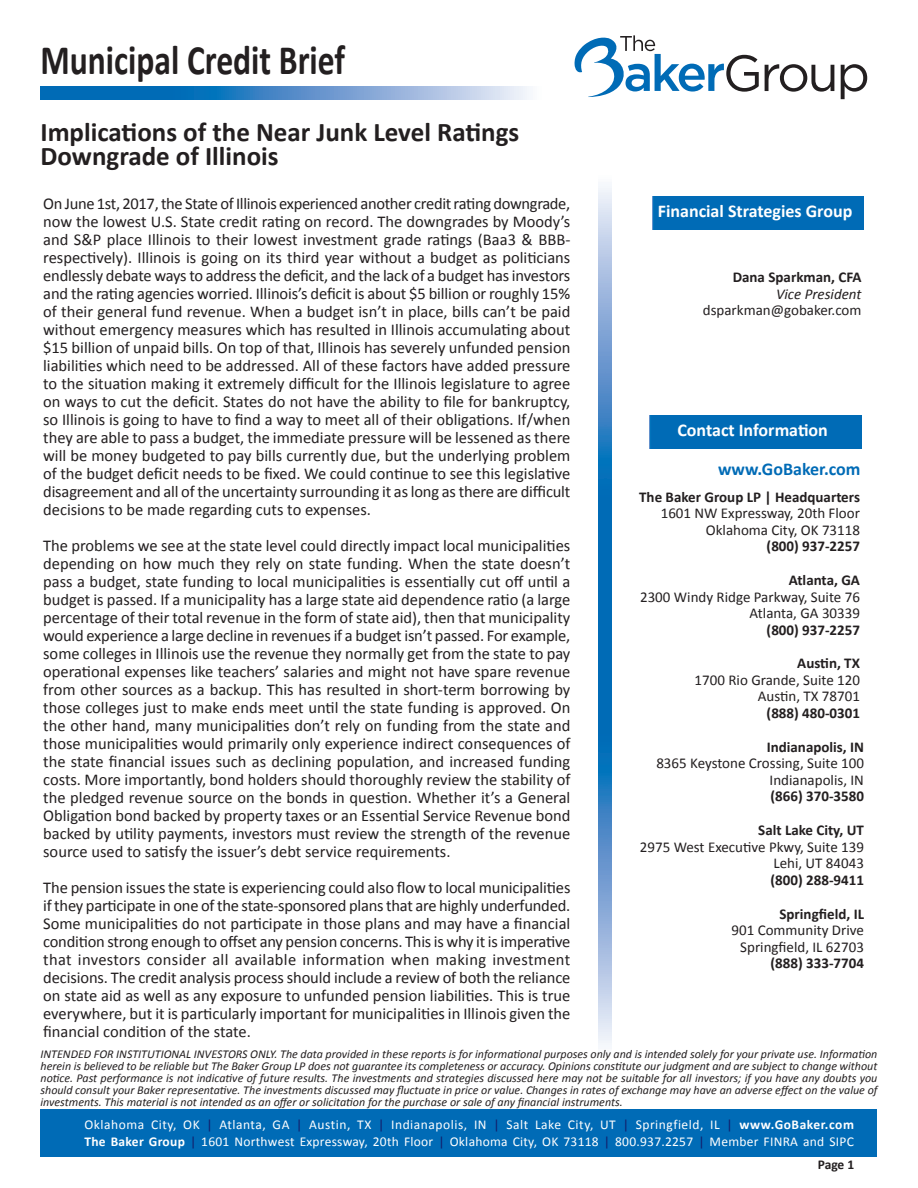
<style>
.page{position:relative;width:918px;height:1188px;background:#fff}
.page>*{position:absolute;margin:0;border:0;box-sizing:border-box;transform-origin:0 0}
.t1{font:700 42px "Calibri";color:#231f20;scale:.8 1}
.t2{font:700 27px/24px "Calibri";color:#231f20}
.t3{font:700 18px "Calibri";color:#fff}
.t4{font:700 18px "Calibri";color:#006bb6}
.Body_Copy{font:16.5px/18px "Calibri";color:#231f20;text-align:justify}
.t5{font:15px/16.5px "Calibri";color:#231f20;text-align:right}
.t6{font:700 15px "Calibri";color:#231f20}
.t7{font:italic 15px "Calibri";color:#231f20}
.t8{font:13.5px "Calibri";letter-spacing:.02em;color:#fff}
.t9{font:13.5px "Calibri";letter-spacing:.04em;color:#fff}
.t10{font:700 13.5px "Calibri";color:#231f20}
.t11{font:italic 12px/12px "Calibri";color:#231f20;text-align:justify}
.s1{color:#131d6a}
.s2{font-weight:700}
</style>
<div class="page">
<div style="left:40px;top:1109px;width:838px;height:48px;background:#006bb6"></div>
<svg style="left:765px;top:64px;width:69px;height:28px"></svg>
<svg style="left:841px;top:64px;width:26px;height:35px"></svg>
<svg style="left:574px;top:35px;width:185px;height:62px"></svg>
<svg style="left:599px;top:186px;width:12px;height:859px"></svg>
<svg style="left:40px;top:86px;width:535px;height:13px"></svg>
<div style="left:651px;top:197px;width:213px;height:33px;background:#006bb6"></div>
<div style="left:649px;top:416px;width:213px;height:33px;background:#006bb6"></div>
<h1 class="t1" style="left:40px;top:33px;width:382px">Municipal Credit Brief</h1>
<h2 class="t2" style="left:40px;top:120px;width:480px">Implications of the Near Junk Level Ratings<br>Downgrade of Illinois</h2>
<p class="Body_Copy" style="left:43px;top:195px;width:529px">On June 1st, 2017, the State of Illinois experienced another credit rating downgrade, now the lowest U.S. State credit rating on record. The downgrades by Moody’s and S&amp;P place Illinois to their lowest investment grade ratings (Baa3 &amp; BBB&shy;respectively). Illinois is going on its third year without a budget as politicians endlessly debate ways to address the deficit, and the lack of a budget has investors and the rating agencies worried. Illinois’s deficit is about $5 billion or roughly 15% of their general fund revenue. When a budget isn’t in place, bills can’t be paid without emergency measures which has resulted in Illinois accumulating about $15 billion of unpaid bills. On top of that, Illinois has severely unfunded pension liabilities which need to be addressed. All of these factors have added pressure to the situation making it extremely difficult for the Illinois legislature to agree on ways to cut the deficit. States do not have the ability to file for bankruptcy, so Illinois is going to have to find a way to meet all of their obligations. If/when they are able to pass a budget, the immediate pressure will be lessened as there will be money budgeted to pay bills currently due, but the underlying problem of the budget deficit needs to be fixed. We could continue to see this legislative disagreement and all of the uncertainty surrounding it as long as there are difficult decisions to be made regarding cuts to expenses.</p>
<p class="Body_Copy" style="left:43px;top:537px;width:529px">The problems we see at the state level could directly impact local municipalities depending on how much they rely on state funding. When the state doesn’t pass a budget, state funding to local municipalities is essentially cut off until a budget is passed. If a municipality has a large state aid dependence ratio (a large percentage of their total revenue in the form of state aid), then that municipality would experience a large decline in revenues if a budget isn’t passed. For example, some colleges in Illinois use the revenue they normally get from the state to pay operational expenses like teachers’ salaries and might not have spare revenue from other sources as a backup. This has resulted in short-term borrowing by those colleges just to make ends meet until the state funding is approved. On the other hand, many municipalities don’t rely on funding from the state and those municipalities would primarily only experience indirect consequences of the state financial issues such as declining population, and increased funding costs. More importantly, bond holders should thoroughly review the stability of the pledged revenue source on the bonds in question. Whether it’s a General Obligation bond backed by property taxes or an Essential Service Revenue bond backed by utility payments, investors must review the strength of the revenue source used to satisfy the issuer’s debt service requirements.</p>
<p class="Body_Copy" style="left:43px;top:879px;width:529px">The pension issues the state is experiencing could also flow to local municipalities if they participate in one of the state-sponsored plans that are highly underfunded.<br>Some municipalities do not participate in those plans and may have a financial condition strong enough to offset any pension concerns. This is why it is imperative that investors consider all available information when making investment decisions. The credit analysis process should include a review of both the reliance on state aid as well as any exposure to unfunded pension liabilities. This is true everywhere, but it is particularly important for municipalities in Illinois given the financial condition of the state.</p>
<p class="t11" style="left:40px;top:1047px;width:838px">INTENDED FOR INSTITUTIONAL INVESTORS ONLY. The data provided in these reports is for informational purposes only and is intended solely for your private use. Information herein is believed to be reliable but The Baker Group LP does not guarantee its completeness or accuracy. Opinions constitute our judgment and are subject to change without notice. Past performance is not indicative of future results. The investments and strategies discussed here may not be suitable for all investors; if you have any doubts you should consult your Baker representative. The investments discussed may fluctuate in price or value. Changes in rates of exchange may have an adverse effect on the value of investments. This material is not intended as an offer or solicitation for the purchase or sale of any financial instruments.</p>
<p class="t3" style="left:658px;top:200px;width:196px">Financial Strategies Group</p>
<p class="t6" style="left:733px;top:268px;width:130px">Dana Sparkman, CFA</p>
<p class="t7" style="left:776px;top:284px;width:87px">Vice President</p>
<p class="t5" style="left:703px;top:302px;width:160px">dsparkman@gobaker.com</p>
<p class="t3" style="left:677px;top:419px;width:152px">Contact Information</p>
<p class="t4" style="left:718px;top:457px;width:144px">www.GoBaker.com</p>
<p class="t6" style="left:639px;top:487px;width:222px">The Baker Group LP | Headquarters</p>
<p class="t5" style="left:661px;top:505px;width:201px">1601 NW Expressway, 20th Floor<br>Oklahoma City, OK 73118</p>
<p class="t6" style="left:767px;top:537px;width:95px">(800) 937-2257</p>
<p class="t6" style="left:789px;top:571px;width:73px">Atlanta, GA</p>
<p class="t5" style="left:640px;top:588px;width:221px">2300 Windy Ridge Parkway, Suite 76<br>Atlanta, GA 30339</p>
<p class="t6" style="left:767px;top:620px;width:95px">(800) 937-2257</p>
<p class="t6" style="left:797px;top:654px;width:64px">Austin, TX</p>
<p class="t5" style="left:695px;top:672px;width:167px">1700 Rio Grande, Suite 120<br>Austin, TX 78701</p>
<p class="t6" style="left:767px;top:703px;width:95px">(888) 480-0301</p>
<p class="t6" style="left:767px;top:737px;width:99px">Indianapolis, IN</p>
<p class="t5" style="left:656px;top:755px;width:209px">8365 Keystone Crossing, Suite 100<br>Indianapolis, IN</p>
<p class="t6" style="left:771px;top:787px;width:95px">(866) 370-3580</p>
<p class="t6" style="left:758px;top:821px;width:107px">Salt Lake City, UT</p>
<p class="t5" style="left:640px;top:839px;width:226px">2975 West Executive Pkwy, Suite 139<br>Lehi, UT 84043</p>
<p class="t6" style="left:771px;top:870px;width:95px">(800) 288-9411</p>
<p class="t6" style="left:779px;top:904px;width:86px">Springfield, IL</p>
<p class="t5" style="left:732px;top:922px;width:134px;text-align:center">901 Community Drive<br>Springfield, IL 62703</p>
<p class="t6" style="left:771px;top:954px;width:95px">(888) 333-7704</p>
<p class="t9" style="left:85px;top:1116px;width:771px">Oklahoma City, OK <span class="s1">|</span> Atlanta, GA <span class="s1">|</span> Austin, TX <span class="s1">|</span> Indianapolis, IN <span class="s1">|</span> Salt Lake City, UT <span class="s1">|</span> Springfield, IL <span class="s1">|</span> <span class="s2">www.GoBaker.com</span></p>
<p class="t8" style="left:85px;top:1133px;width:771px"><span class="s2">The Baker Group</span> <span class="s1">|</span> 1601 Northwest Expressway, 20th Floor <span class="s1">|</span> Oklahoma City, OK 73118 <span class="s1">|</span> 800.937.2257 <span class="s1">|</span> Member FINRA and SIPC</p>
<p class="t10" style="left:818px;top:1156px;width:38px">Page 1</p>
</div>
